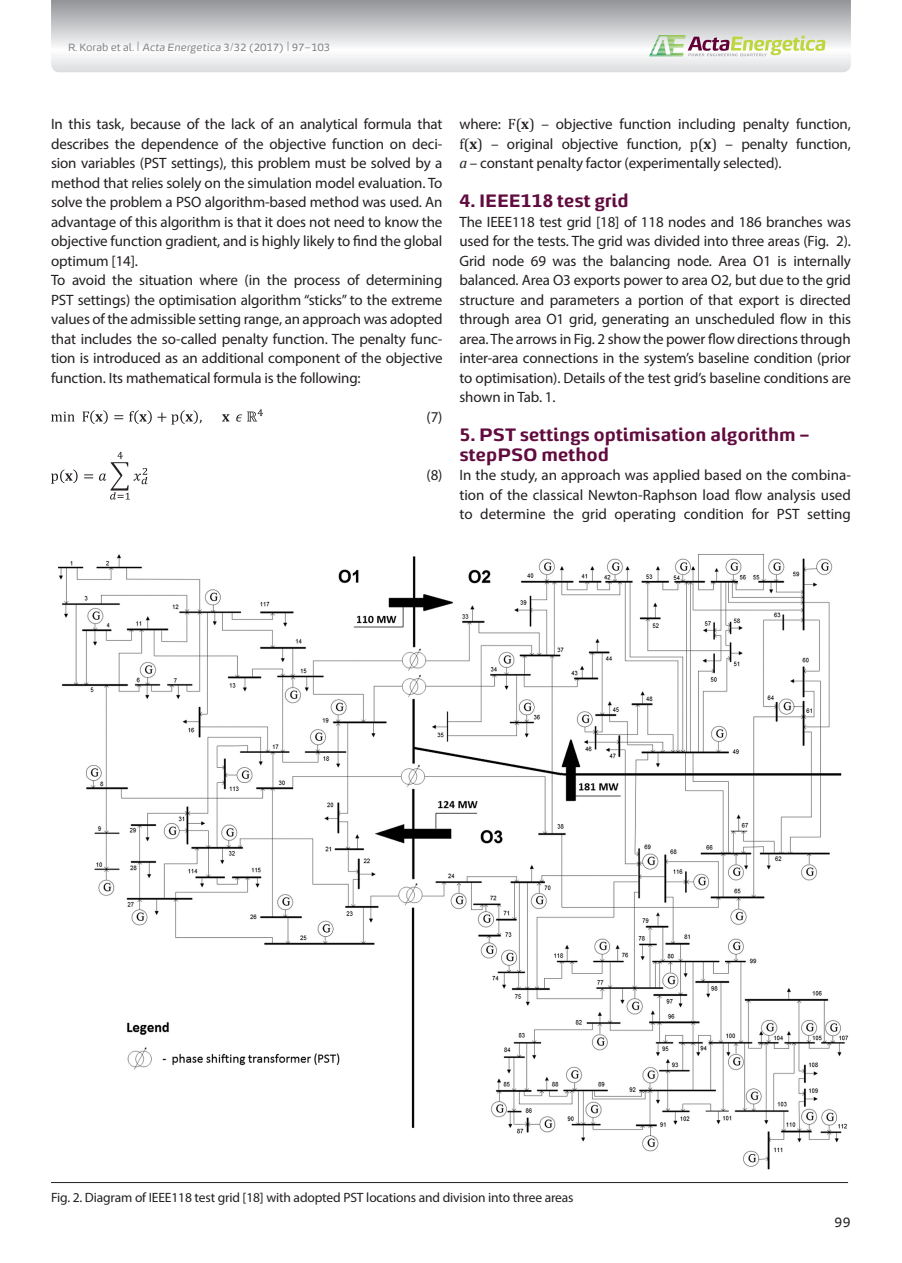
<style>
.page{position:relative;width:902px;height:1263px;background:#fff}
.page>*{position:absolute;margin:0;border:0;box-sizing:border-box;transform-origin:0 0}
.t1{font:700 18px/19.5px "Energa";letter-spacing:-.01em;color:#610b3e}
.t2{font:15px/19.5px "Myriad Pro";letter-spacing:-.01em;color:#231f20;text-align:justify}
.t3{font:13.5px "Myriad Pro";letter-spacing:-.01em;color:#231f20}
.t4{font:13.5px "Energa";color:#231f20}
.t5{font:10.5px "Energa";letter-spacing:-.01em;color:#808285}
.s1{font-size:13.5px}
.s2{font-style:italic}
.s3{font-family:"Cambria"}
.s4{font-family:"Cambria";font-weight:700}
.s5{font-family:"Cambria";font-style:italic}
</style>
<div class="page">
<svg style="left:51px;top:0;width:799px;height:72px"></svg>
<svg style="left:649px;top:35px;width:176px;height:21px"></svg>
<svg style="left:51px;top:412px;width:23px;height:9px"></svg>
<svg style="left:82px;top:410px;width:26px;height:14px"></svg>
<svg style="left:114px;top:415px;width:9px;height:4px"></svg>
<svg style="left:129px;top:409px;width:134px;height:16px"></svg>
<svg style="left:51px;top:469px;width:27px;height:15px"></svg>
<svg style="left:84px;top:452px;width:63px;height:48px"></svg>
<img style="left:58px;top:554px;width:791px;height:616px">
<hr style="left:51px;top:1182px;width:797px;height:1px;background:#231f20">
<p class="t5" style="left:68px;top:41px;width:264px">R. Korab et al. <span class="s1">|</span> <span class="s2">Acta Energetica</span> 3/32 (2017) <span class="s1">|</span> 97–103</p>
<p class="t2" style="left:51px;top:114px;width:393px;text-align:left">In this task, because of the lack of an analytical formula that describes the dependence of the objective function on deci&shy;sion variables (PST settings), this problem must be solved by a method that relies solely on the simulation model evaluation. To solve the problem a PSO algorithm-based method was used. An advantage of this algorithm is that it does not need to know the objective function gradient, and is highly likely to find the global optimum [14].<br>To avoid the situation where (in the process of determining PST settings) the optimisation algorithm “sticks” to the extreme values of the admissible setting range, an approach was adopted that includes the so-called penalty function. The penalty func&shy;tion is introduced as an additional component of the objective function. Its mathematical formula is the following:</p>
<p class="t2" style="left:426px;top:407px;width:17px">(7)</p>
<p class="t2" style="left:426px;top:465px;width:17px">(8)</p>
<p class="t2" style="left:459px;top:114px;width:393px">where: <span class="s3">F(</span><span class="s4">x</span><span class="s3">)</span> – objective function including penalty function, <span class="s3">f(</span><span class="s4">x</span><span class="s3">)</span> – original objective function, <span class="s3">p(</span><span class="s4">x</span><span class="s3">)</span> – penalty function, <span class="s5">a</span> – constant penalty factor (experimentally selected).</p>
<p class="t1" style="left:459px;top:190px;width:171px">4. IEEE118 test grid</p>
<p class="t2" style="left:459px;top:212px;width:393px">The IEEE118 test grid [18] of 118 nodes and 186 branches was used for the tests. The grid was divided into three areas (Fig. 2).<br>Grid node 69 was the balancing node. Area O1 is internally balanced. Area O3 exports power to area O2, but due to the grid structure and parameters a portion of that export is directed through area O1 grid, generating an unscheduled flow in this area. The arrows in Fig. 2 show the power flow directions through inter-area connections in the system’s baseline condition (prior to optimisation). Details of the test grid’s baseline conditions are shown in Tab. 1.</p>
<p class="t1" style="left:459px;top:424px;width:352px">5. PST settings optimisation algorithm – stepPSO method</p>
<p class="t2" style="left:459px;top:465px;width:393px">In the study, an approach was applied based on the combina&shy;tion of the classical Newton-Raphson load flow analysis used to determine the grid operating condition for PST setting</p>
<p class="t3" style="left:51px;top:1189px;width:524px">Fig. 2. Diagram of IEEE118 test grid [18] with adopted PST locations and division into three areas</p>
<p class="t4" style="left:834px;top:1213px;width:18px">99</p>
</div>
